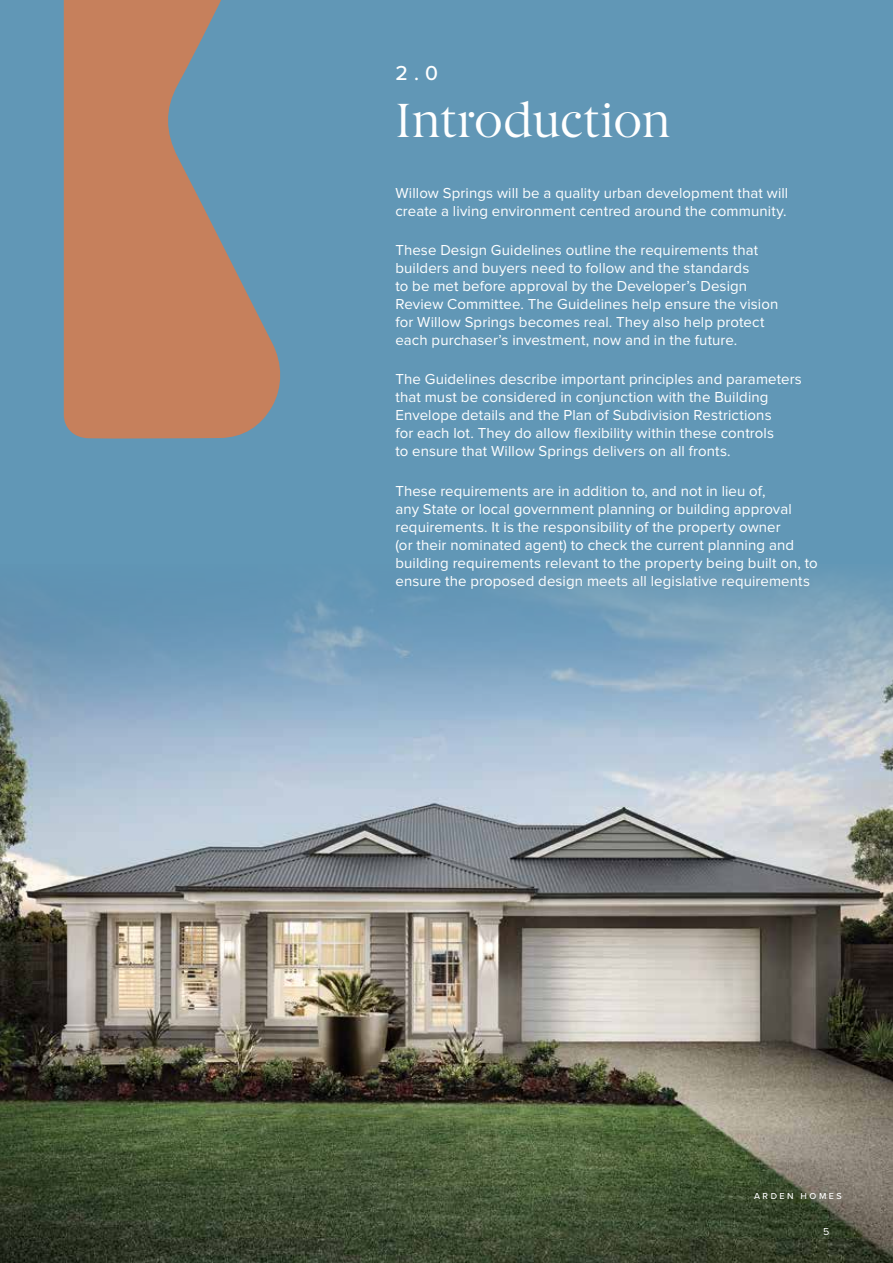
<style>
.page{position:relative;width:893px;height:1263px;background:#6197b6}
.page>*{position:absolute;margin:0;border:0;box-sizing:border-box;transform-origin:0 0}
.t1{font:48px "Berlingske Serif";letter-spacing:-.01em;color:#fff}
.t2{font:500 21px "Proxima Nova";color:#fff}
.t3{font:15px/18px "Proxima Nova";letter-spacing:.005em;color:#fff}
.t4{font:10.5px "Proxima Nova";color:#fff}
.t5{font:500 9px "Proxima Nova";letter-spacing:.28em;color:#fff}
</style>
<div class="page">
<img style="left:0;top:574px;width:893px;height:689px">
<svg style="left:64px;top:0;width:217px;height:439px;fill:#c6805c"></svg>
<h2 class="t2" style="left:395px;top:58px;width:44px">2.0</h2>
<h1 class="t1" style="left:395px;top:90px;width:277px">Introduction</h1>
<p class="t3" style="left:395px;top:185px;width:394px">Willow Springs will be a quality urban development that will create a living environment centred around the community.</p>
<p class="t3" style="left:395px;top:242px;width:384px">These Design Guidelines outline the requirements that builders and buyers need to follow and the standards<br>to be met before approval by the Developer’s Design Review Committee. The Guidelines help ensure the vision for Willow Springs becomes real. They also help protect each purchaser’s investment, now and in the future.</p>
<p class="t3" style="left:395px;top:371px;width:408px">The Guidelines describe important principles and parameters that must be considered in conjunction with the Building Envelope details and the Plan of Subdivision Restrictions<br>for each lot. They do allow flexibility within these controls<br>to ensure that Willow Springs delivers on all fronts.</p>
<p class="t3" style="left:395px;top:482px;width:424px">These requirements are in addition to, and not in lieu of,<br>any State or local government planning or building approval requirements. It is the responsibility of the property owner<br>(or their nominated agent) to check the current planning and building requirements relevant to the property being built on, to ensure the proposed design meets all legislative requirements</p>
<p class="t5" style="left:754px;top:1189px;width:89px">ARDEN HOMES</p>
<p class="t4" style="left:823px;top:1227px;width:8px">5</p>
</div>
